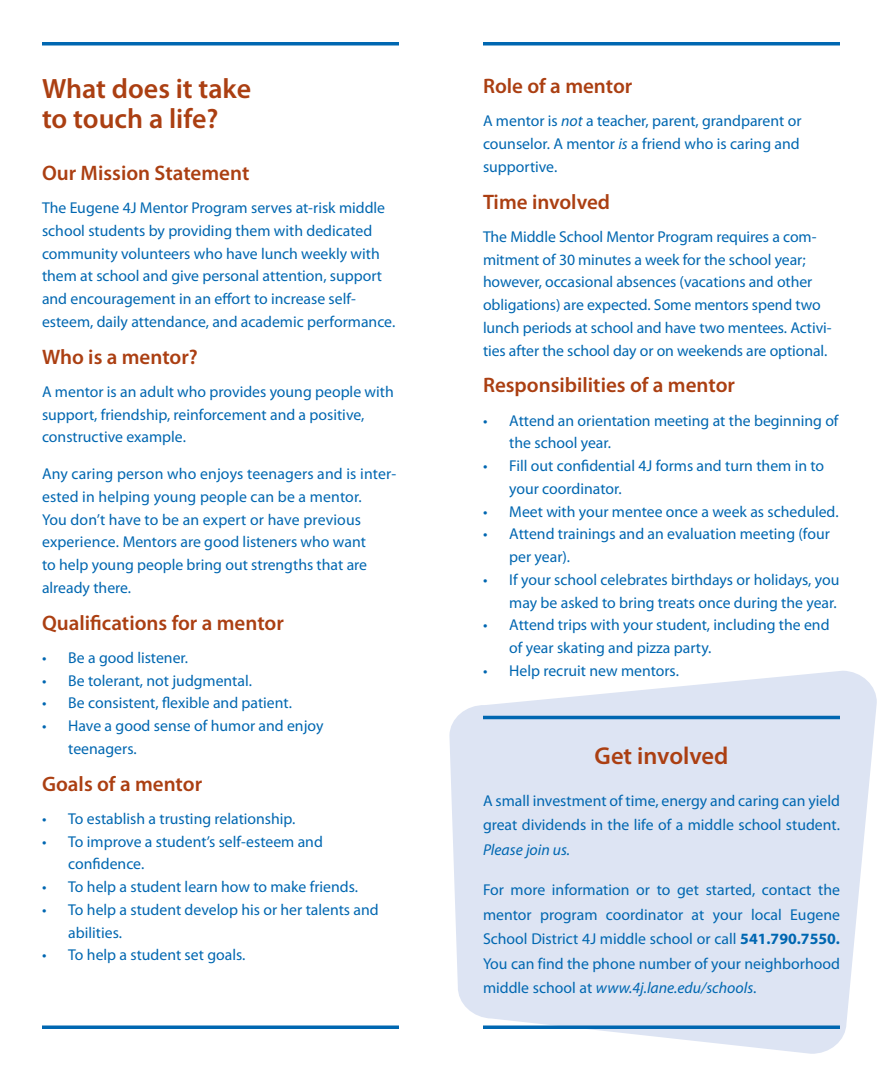
<style>
.page{position:relative;width:882px;height:1071px;background:#fff}
.page>*{position:absolute;margin:0;border:0;box-sizing:border-box;transform-origin:0 0}
.t1{font:600 28px/29.8px "Myriad Pro";color:#ab3f12}
.t2{font:600 24.5px "Myriad Pro";color:#ab3f12}
.t3{font:600 21px "Myriad Pro";color:#ab3f12}
.t4{font:15.75px/22.8px "Myriad Pro";color:#0067b1}
.t5{font:italic 15.75px "Myriad Pro";color:#0067b1}
.s1{font-style:italic}
.s2{font-weight:700}
</style>
<div class="page">
<svg style="left:449px;top:671px;width:428px;height:383px;background:#e1e7f4"></svg>
<hr style="left:483px;top:1026px;width:357px;height:3px;background:#0067b1">
<hr style="left:42px;top:1026px;width:357px;height:3px;background:#0067b1">
<hr style="left:483px;top:716px;width:357px;height:3px;background:#0067b1">
<svg style="left:483px;top:42px;width:357px;height:4px"></svg>
<svg style="left:42px;top:42px;width:357px;height:4px"></svg>
<h1 class="t1" style="left:42px;top:73px;width:211px">What does it take to touch a life?</h1>
<h3 class="t3" style="left:483px;top:73px;width:151px">Role of a mentor</h3>
<p class="t4" style="left:483px;top:110px;width:320px;text-align:justify">A mentor is <span class="s1">not</span> a teacher, parent, grandparent or counselor. A mentor <span class="s1">is</span> a friend who is caring and supportive.</p>
<h3 class="t3" style="left:483px;top:188px;width:129px">Time involved</h3>
<p class="t4" style="left:483px;top:225px;width:350px">The Middle School Mentor Program requires a com&shy;mitment of 30 minutes a week for the school year; however, occasional absences (vacations and other obligations) are expected. Some mentors spend two lunch periods at school and have two mentees. Activi&shy;ties after the school day or on weekends are optional.</p>
<h3 class="t3" style="left:483px;top:372px;width:254px">Responsibilities of a mentor</h3>
<p class="t4" style="left:509px;top:409px;width:331px;text-indent:-26px">• Attend an orientation meeting at the beginning of the school year.</p>
<p class="t4" style="left:509px;top:454px;width:316px;text-indent:-26px">• Fill out confidential 4J forms and turn them in to your coordinator.</p>
<p class="t4" style="left:483px;top:500px;width:357px">• Meet with your mentee once a week as scheduled.</p>
<p class="t4" style="left:509px;top:522px;width:322px;text-indent:-26px">• Attend trainings and an evaluation meeting (four per year).</p>
<p class="t4" style="left:483px;top:568px;width:358px;text-align:right">• If your school celebrates birthdays or holidays, you may be asked to bring treats once during the year.</p>
<p class="t4" style="left:509px;top:613px;width:322px;text-indent:-26px">• Attend trips with your student, including the end of year skating and pizza party.</p>
<p class="t4" style="left:483px;top:659px;width:197px">• Help recruit new mentors.</p>
<h3 class="t3" style="left:42px;top:159px;width:209px">Our Mission Statement</h3>
<p class="t4" style="left:42px;top:196px;width:355px">The Eugene 4J Mentor Program serves at-risk middle school students by providing them with dedicated community volunteers who have lunch weekly with them at school and give personal attention, support and encouragement in an effort to increase self&shy;esteem, daily attendance, and academic performance.</p>
<h3 class="t3" style="left:42px;top:343px;width:157px">Who is a mentor?</h3>
<p class="t4" style="left:42px;top:380px;width:353px">A mentor is an adult who provides young people with support, friendship, reinforcement and a positive, constructive example.</p>
<p class="t4" style="left:42px;top:462px;width:356px">Any caring person who enjoys teenagers and is inter&shy;ested in helping young people can be a mentor.<br>You don’t have to be an expert or have previous experience. Mentors are good listeners who want<br>to help young people bring out strengths that are already there.</p>
<h3 class="t3" style="left:42px;top:609px;width:243px">Qualifications for a mentor</h3>
<p class="t4" style="left:42px;top:646px;width:148px">• Be a good listener.</p>
<p class="t4" style="left:42px;top:669px;width:211px">• Be tolerant, not judgmental.</p>
<p class="t4" style="left:42px;top:691px;width:251px">• Be consistent, flexible and patient.</p>
<p class="t4" style="left:68px;top:714px;width:257px;text-indent:-26px">• Have a good sense of humor and enjoy teenagers.</p>
<h3 class="t3" style="left:42px;top:770px;width:162px">Goals of a mentor</h3>
<p class="t4" style="left:42px;top:807px;width:255px">• To establish a trusting relationship.</p>
<p class="t4" style="left:68px;top:830px;width:256px;text-indent:-26px">• To improve a student’s self-esteem and confidence.</p>
<p class="t4" style="left:42px;top:875px;width:318px">• To help a student learn how to make friends.</p>
<p class="t4" style="left:68px;top:898px;width:312px;text-indent:-26px">• To help a student develop his or her talents and abilities.</p>
<p class="t4" style="left:42px;top:943px;width:205px">• To help a student set goals.</p>
<h2 class="t2" style="left:595px;top:740px;width:135px">Get involved</h2>
<p class="t4" style="left:483px;top:788px;width:359px;line-height:24.5px">A small investment of time, energy and caring can yield great dividends in the life of a middle school student.</p>
<p class="t5" style="left:483px;top:840px;width:89px">Please join us.</p>
<p class="t4" style="left:483px;top:877px;width:359px;line-height:24.5px;text-align:justify">For more information or to get started, contact the mentor program coordinator at your local Eugene School District 4J middle school or call <span class="s2">541.790.7550.<br></span>You can find the phone number of your neighborhood middle school at <span class="s1">www.4j.lane.edu/schools</span>.</p>
</div>
